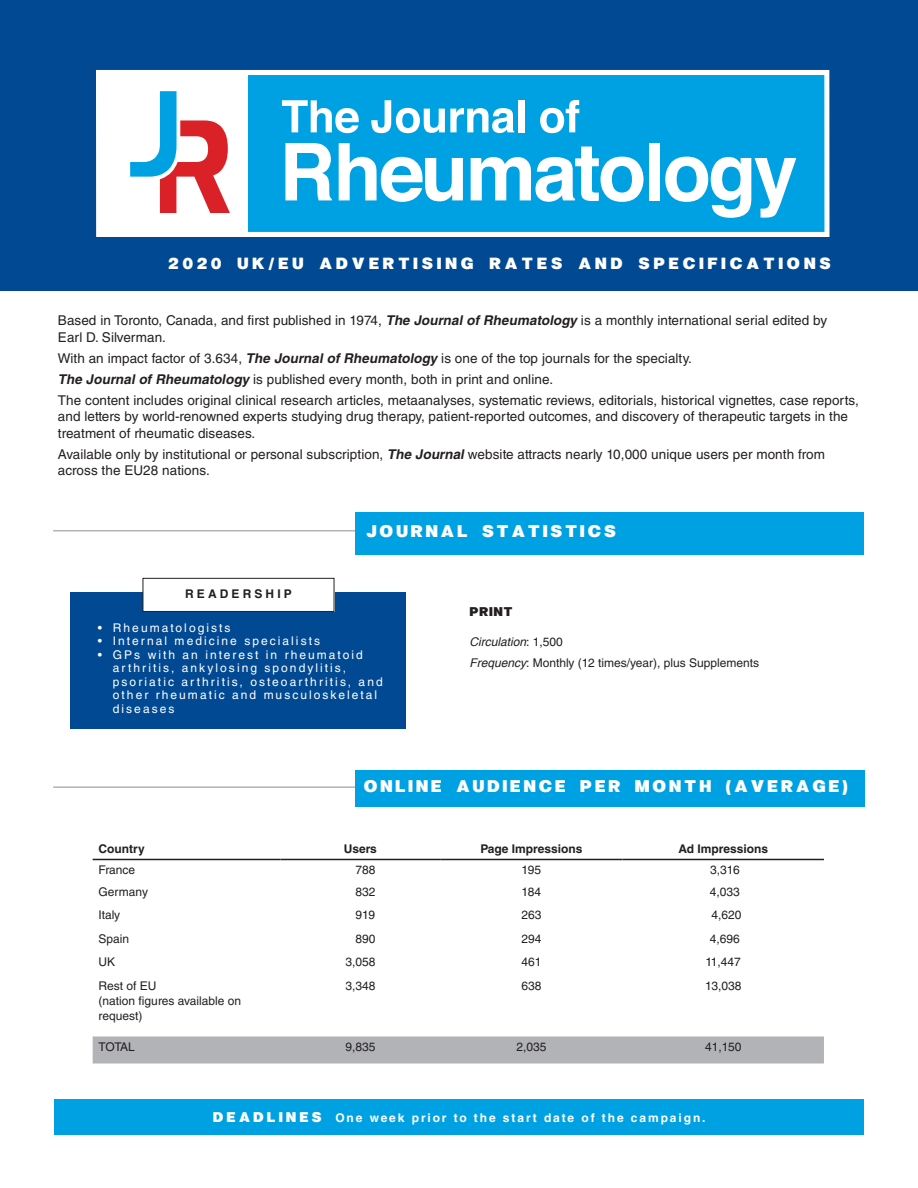
<style>
.page{position:relative;width:918px;height:1188px;background:#fff}
.page>*{position:absolute;margin:0;border:0;box-sizing:border-box;transform-origin:0 0}
.Page_Section_Header{font:18px "Helvetica Black cyr Bold";letter-spacing:.14em;color:#fff}
.Bottom_Column_Header{font:17.25px "Helvetica Black cyr Bold";letter-spacing:.2em;color:#fff}
.Body_Text{font:13.5px/16.5px "Helvetica LT Std";letter-spacing:.005em;color:#231f20}
.Bottom_Column_Header-2{font:13.5px "Helvetica Black cyr Bold";letter-spacing:.04em;color:#231f20}
.Bottom_Column_Header-3{font:12px/15px "Helvetica LT Std";color:#231f20}
.t1{font:12px/13.8px "Helvetica LT Std";letter-spacing:.17em;color:#fff}
.Bottom_Column_Header-4{font:700 12px "Helvetica LT Std";letter-spacing:.16em;color:#fff}
.Contact_Info_Header{font:700 12px "Helvetica LT Std";color:#231f20}
.Bottom_Column_Header-5{font:italic 12px "Helvetica";color:#231f20}
.Contact_Info_Header-2{font:700 12px "Helvetica LT Std";letter-spacing:.26em;color:#231f20}
.s1{font-weight:700;font-style:italic}
.s2{font-style:normal}
.s3{font-family:"Helvetica LT Std";font-style:normal}
.s4{font-family:"Helvetica";font-style:italic}
.s5{font-family:"Helvetica"}
.s6{font-family:"Helvetica Black cyr Bold";font-weight:400;font-size:15px}
</style>
<div class="page">
<div style="left:54px;top:1100px;width:810px;height:35px;background:#00a1e3"></div>
<hr style="left:53px;top:786px;width:350px;height:2px;background:#b2b3b7">
<div style="left:71px;top:592px;width:335px;height:137px;background:#014a93"></div>
<hr style="left:53px;top:530px;width:501px;height:1px;background:#b2b3b7">
<div style="left:0;top:0;width:918px;height:291px;background:#014a93"></div>
<div style="left:143px;top:578px;width:191px;height:33px;background:#fff"></div>
<div style="left:143px;top:578px;width:191px;height:34px;border:1px solid #231f20"></div>
<div style="left:356px;top:512px;width:508px;height:43px;background:#00a1e3"></div>
<div style="left:96px;top:70px;width:733px;height:167px;background:#fff"></div>
<div style="left:248px;top:75px;width:576px;height:157px;background:#00a1e3"></div>
<svg style="left:282px;top:100px;width:77px;height:33px"></svg>
<svg style="left:371px;top:100px;width:143px;height:33px"></svg>
<div style="left:518px;top:100px;width:6px;height:32px;background:#fff"></div>
<svg style="left:540px;top:100px;width:39px;height:33px"></svg>
<svg style="left:285px;top:143px;width:47px;height:57px"></svg>
<svg style="left:339px;top:143px;width:124px;height:59px"></svg>
<svg style="left:471px;top:147px;width:173px;height:55px"></svg>
<div style="left:649px;top:143px;width:11px;height:57px;background:#fff"></div>
<svg style="left:665px;top:157px;width:131px;height:61px"></svg>
<svg style="left:130px;top:91px;width:100px;height:122px;background:#d0b7c2"></svg>
<div style="left:356px;top:770px;width:509px;height:37px;background:#00a1e3"></div>
<svg style="left:93px;top:1036px;width:731px;height:28px;background:#b4b5b9"></svg>
<hr style="left:93px;top:859px;width:188px;height:1px;background:#231f20">
<hr style="left:281px;top:859px;width:159px;height:1px;background:#231f20">
<hr style="left:440px;top:859px;width:183px;height:1px;background:#231f20">
<hr style="left:623px;top:859px;width:201px;height:1px;background:#231f20">
<p class="Bottom_Column_Header" style="left:168px;top:255px;width:664px">2020 UK/EU ADVERTISING RATES AND SPECIFICATIONS</p>
<p class="Body_Text" style="left:58px;top:312px;width:771px">Based in Toronto, Canada, and first published in 1974, <span class="s1">The Journal of Rheumatology</span> is a monthly international serial edited by<br>Earl D. Silverman.</p>
<p class="Body_Text" style="left:58px;top:350px;width:636px">With an impact factor of 3.634, <span class="s1">The Journal of Rheumatology</span> is one of the top journals for the specialty.</p>
<p class="Body_Text" style="left:58px;top:371px;width:497px"><span class="s1">The Journal of Rheumatology</span> is published every month, both in print and online.</p>
<p class="Body_Text" style="left:58px;top:392px;width:802px">The content includes original clinical research articles, metaanalyses, systematic reviews, editorials, historical vignettes, case reports, and letters by world-renowned experts studying drug therapy, patient-reported outcomes, and discovery of therapeutic targets in the treatment of rheumatic diseases.</p>
<p class="Body_Text" style="left:58px;top:446px;width:769px">Available only by institutional or personal subscription, <span class="s1">The Journal</span> website attracts nearly 10,000 unique users per month from across the EU28 nations.</p>
<p class="Contact_Info_Header-2" style="left:185px;top:586px;width:108px">READERSHIP</p>
<p class="Page_Section_Header" style="left:366px;top:522px;width:252px">JOURNAL STATISTICS</p>
<p class="t1" style="left:98px;top:620px;width:134px">• Rheumatologists</p>
<p class="t1" style="left:98px;top:634px;width:224px">• Internal medicine specialists</p>
<p class="t1" style="left:113px;top:647px;width:271px;text-indent:-15px">• GPs with an interest in rheumatoid arthritis, ankylosing spondylitis, psoriatic arthritis, osteoarthritis, and other rheumatic and musculoskeletal diseases</p>
<p class="Bottom_Column_Header-2" style="left:470px;top:604px;width:45px">PRINT</p>
<p class="Bottom_Column_Header-5" style="left:470px;top:635px;width:95px">Circulation<span class="s2">:</span> <span class="s3">1,500</span></p>
<p class="Bottom_Column_Header-3" style="left:470px;top:655px;width:291px"><span class="s4">Frequency</span><span class="s5">:</span> Monthly (12 times/year), plus Supplements</p>
<p class="Page_Section_Header" style="left:363px;top:778px;width:486px">ONLINE AUDIENCE PER MONTH (AVERAGE)</p>
<p class="Contact_Info_Header" style="left:99px;top:842px;width:48px">Country</p>
<p class="Contact_Info_Header" style="left:344px;top:842px;width:35px">Users</p>
<p class="Contact_Info_Header" style="left:480px;top:842px;width:104px">Page Impressions</p>
<p class="Contact_Info_Header" style="left:679px;top:842px;width:91px">Ad Impressions</p>
<p class="Bottom_Column_Header-3" style="left:99px;top:862px;width:38px">France</p>
<p class="Bottom_Column_Header-3" style="left:355px;top:862px;width:22px">788</p>
<p class="Bottom_Column_Header-3" style="left:522px;top:862px;width:21px">195</p>
<p class="Bottom_Column_Header-3" style="left:710px;top:862px;width:31px">3,316</p>
<p class="Bottom_Column_Header-3" style="left:99px;top:885px;width:51px">Germany</p>
<p class="Bottom_Column_Header-3" style="left:355px;top:885px;width:22px">832</p>
<p class="Bottom_Column_Header-3" style="left:522px;top:885px;width:21px">184</p>
<p class="Bottom_Column_Header-3" style="left:710px;top:885px;width:32px">4,033</p>
<p class="Bottom_Column_Header-3" style="left:99px;top:907px;width:23px">Italy</p>
<p class="Bottom_Column_Header-3" style="left:356px;top:907px;width:21px">919</p>
<p class="Bottom_Column_Header-3" style="left:521px;top:907px;width:22px">263</p>
<p class="Bottom_Column_Header-3" style="left:712px;top:907px;width:32px">4,620</p>
<p class="Bottom_Column_Header-3" style="left:99px;top:932px;width:32px">Spain</p>
<p class="Bottom_Column_Header-3" style="left:355px;top:932px;width:22px">890</p>
<p class="Bottom_Column_Header-3" style="left:521px;top:932px;width:22px">294</p>
<p class="Bottom_Column_Header-3" style="left:710px;top:932px;width:32px">4,696</p>
<p class="Bottom_Column_Header-3" style="left:99px;top:954px;width:18px">UK</p>
<p class="Bottom_Column_Header-3" style="left:345px;top:954px;width:32px">3,058</p>
<p class="Bottom_Column_Header-3" style="left:521px;top:954px;width:22px">461</p>
<p class="Bottom_Column_Header-3" style="left:706px;top:954px;width:37px">11,447</p>
<p class="Bottom_Column_Header-3" style="left:99px;top:978px;width:59px">Rest of EU</p>
<p class="Bottom_Column_Header-3" style="left:99px;top:993px;width:144px">(nation figures available on request)</p>
<p class="Bottom_Column_Header-3" style="left:345px;top:978px;width:32px">3,348</p>
<p class="Bottom_Column_Header-3" style="left:521px;top:978px;width:22px">638</p>
<p class="Bottom_Column_Header-3" style="left:705px;top:978px;width:38px">13,038</p>
<p class="Bottom_Column_Header-3" style="left:99px;top:1039px;width:38px">TOTAL</p>
<p class="Bottom_Column_Header-3" style="left:345px;top:1039px;width:32px">9,835</p>
<p class="Bottom_Column_Header-3" style="left:516px;top:1039px;width:32px">2,035</p>
<p class="Bottom_Column_Header-3" style="left:705px;top:1039px;width:38px">41,150</p>
<p class="Bottom_Column_Header-4" style="left:213px;top:1111px;width:494px"><span class="s6">DEADLINES</span> One week prior to the start date of the campaign.</p>
</div>
